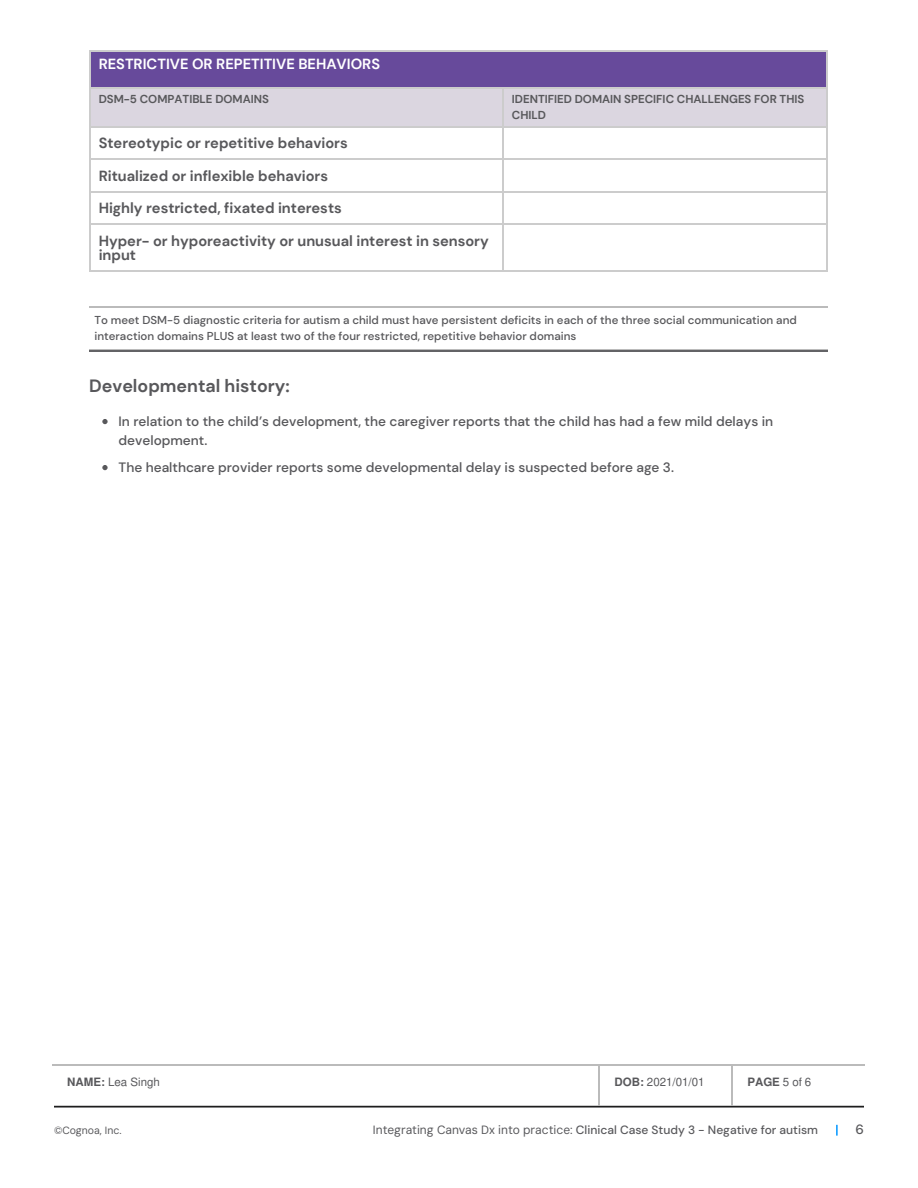
<style>
.page{position:relative;width:918px;height:1188px;background:#fff}
.page>*{position:absolute;margin:0;border:0;box-sizing:border-box;transform-origin:0 0}
.t1{font:700 17.85px "DM Sans";color:#58585b}
.t2{font:700 14.7px/14.7px "DM Sans";color:#58585b}
.t3{font:700 14.7px "DM Sans";color:#fff}
.t4{font:500 13.65px/18.9px "DM Sans";color:#58585b}
.t5{font:13.5px "DM Sans 9 pt";color:#58585b}
.t6{font:12px "DM Sans 9 pt";color:#58585b}
.t7{font:500 11.55px/15.8px "DM Sans";color:#58585b}
.t8{font:700 11.55px/15.8px "DM Sans";color:#58585b}
.t9{font:11.55px "Nimbus Sans";color:#58585b}
.t10{font:700 11.55px "Nimbus Sans";color:#58585b}
.t11{font:10.5px "DM Sans 9 pt";color:#58585b}
.s1{font-weight:700}
.s2{font-weight:400}
</style>
<div class="page">
<svg style="left:836px;top:1125px;width:2px;height:11px"></svg>
<hr style="left:54px;top:1106px;width:810px;height:1px;background:#1e1e1e">
<div style="left:89px;top:50px;width:738px;height:38px;background:#674a9b"></div>
<div style="left:89px;top:88px;width:414px;height:39px;background:#dbd6e0"></div>
<div style="left:503px;top:88px;width:324px;height:39px;background:#dbd6e0"></div>
<hr style="left:89px;top:50px;width:739px;height:1px;background:#ccc">
<hr style="left:89px;top:50px;width:1px;height:39px;background:#ccc">
<hr style="left:827px;top:50px;width:1px;height:39px;background:#ccc">
<hr style="left:89px;top:88px;width:415px;height:1px;background:#ccc">
<hr style="left:89px;top:88px;width:1px;height:40px;background:#ccc">
<hr style="left:503px;top:88px;width:325px;height:1px;background:#ccc">
<hr style="left:503px;top:88px;width:1px;height:40px;background:#ccc">
<hr style="left:827px;top:88px;width:1px;height:40px;background:#ccc">
<hr style="left:89px;top:127px;width:415px;height:1px;background:#ccc">
<hr style="left:89px;top:127px;width:1px;height:33px;background:#ccc">
<hr style="left:503px;top:127px;width:325px;height:1px;background:#ccc">
<hr style="left:503px;top:127px;width:1px;height:33px;background:#ccc">
<hr style="left:827px;top:127px;width:1px;height:33px;background:#ccc">
<hr style="left:89px;top:159px;width:415px;height:1px;background:#ccc">
<hr style="left:89px;top:159px;width:1px;height:33px;background:#ccc">
<hr style="left:503px;top:159px;width:325px;height:1px;background:#ccc">
<hr style="left:503px;top:159px;width:1px;height:33px;background:#ccc">
<hr style="left:827px;top:159px;width:1px;height:33px;background:#ccc">
<hr style="left:89px;top:191px;width:415px;height:1px;background:#ccc">
<hr style="left:89px;top:191px;width:1px;height:34px;background:#ccc">
<hr style="left:503px;top:191px;width:325px;height:1px;background:#ccc">
<hr style="left:503px;top:191px;width:1px;height:34px;background:#ccc">
<hr style="left:827px;top:191px;width:1px;height:34px;background:#ccc">
<hr style="left:89px;top:224px;width:415px;height:1px;background:#ccc">
<hr style="left:89px;top:271px;width:415px;height:1px;background:#ccc">
<hr style="left:89px;top:224px;width:1px;height:48px;background:#ccc">
<hr style="left:503px;top:224px;width:325px;height:1px;background:#ccc">
<hr style="left:503px;top:271px;width:325px;height:1px;background:#ccc">
<hr style="left:503px;top:224px;width:1px;height:48px;background:#ccc">
<hr style="left:827px;top:224px;width:1px;height:48px;background:#ccc">
<hr style="left:89px;top:306px;width:739px;height:2px;background:#bbb">
<hr style="left:89px;top:349px;width:739px;height:1px;background:#bbb">
<hr style="left:89px;top:350px;width:739px;height:1px;background:#636366">
<svg style="left:102px;top:419px;width:6px;height:5px"></svg>
<svg style="left:102px;top:465px;width:6px;height:5px"></svg>
<hr style="left:53px;top:1065px;width:547px;height:1px;background:#bbb">
<hr style="left:599px;top:1065px;width:134px;height:1px;background:#bbb">
<hr style="left:599px;top:1065px;width:1px;height:40px;background:#bbb">
<hr style="left:732px;top:1065px;width:133px;height:1px;background:#bbb">
<hr style="left:732px;top:1065px;width:1px;height:40px;background:#bbb">
<p class="t3" style="left:99px;top:55px;width:283px">RESTRICTIVE OR REPETITIVE BEHAVIORS</p>
<p class="t8" style="left:99px;top:92px;width:172px">DSM-5 COMPATIBLE DOMAINS</p>
<p class="t8" style="left:512px;top:92px;width:294px">IDENTIFIED DOMAIN SPECIFIC CHALLENGES FOR THIS<br>CHILD</p>
<p class="t2" style="left:99px;top:136px;width:251px">Stereotypic or repetitive behaviors</p>
<p class="t2" style="left:99px;top:168px;width:231px">Ritualized or inflexible behaviors</p>
<p class="t2" style="left:99px;top:201px;width:245px">Highly restricted, fixated interests</p>
<p class="t2" style="left:99px;top:233px;width:392px">Hyper- or hyporeactivity or unusual interest in sensory input</p>
<p class="t7" style="left:95px;top:313px;width:704px">To meet DSM-5 diagnostic criteria for autism a child must have persistent deficits in each of the three social communication and interaction domains PLUS at least two of the four restricted, repetitive behavior domains</p>
<p class="t1" style="left:89px;top:375px;width:202px">Developmental history:</p>
<p class="t4" style="left:119px;top:412px;width:656px">In relation to the child’s development, the caregiver reports that the child has had a few mild delays in development.</p>
<p class="t4" style="left:119px;top:458px;width:557px">The healthcare provider reports some developmental delay is suspected before age 3.</p>
<p class="t9" style="left:67px;top:1077px;width:94px"><span class="s1">NAME:</span> Lea Singh</p>
<p class="t9" style="left:615px;top:1077px;width:91px"><span class="s1">DOB:</span> 2021/01/01</p>
<p class="t10" style="left:747px;top:1075px;width:65px">PAGE <span class="s2">of 6</span></p>
<p class="t9" style="left:783px;top:1077px;width:8px">5</p>
<p class="t11" style="left:54px;top:1124px;width:69px">©Cognoa, Inc.</p>
<p class="t6" style="left:373px;top:1122px;width:447px">Integrating Canvas Dx into practice: Clinical Case Study 3 - Negative for autism</p>
<p class="t5" style="left:855px;top:1121px;width:10px">6</p>
</div>
